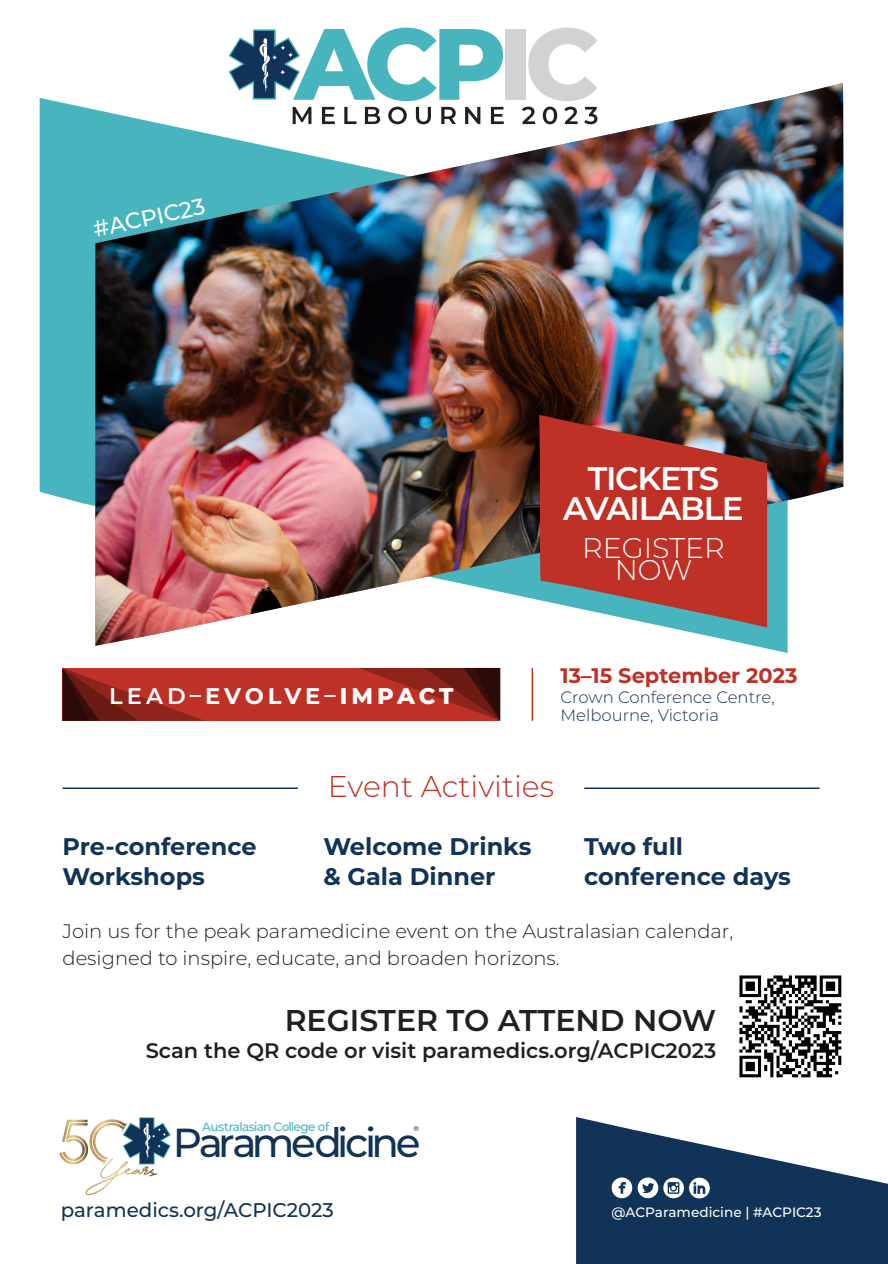
<style>
.page{position:relative;width:888px;height:1264px;background:#fff}
.page>*{position:absolute;margin:0;border:0;box-sizing:border-box;transform-origin:0 0}
.t1{font:500 40.5px "Montserrat";letter-spacing:-.08em;color:#123358}
.Title_02_Center{font:600 32.55px/29.5px "Montserrat";letter-spacing:-.04em;color:#fff;text-align:center}
.t2{font:600 30px "Montserrat";color:#231f20}
.Title_02_Center-2{font:300 30px "Montserrat";color:#bf3126}
.Title_03_Center{font:300 28.5px/22.8px "Montserrat";color:#fff;text-align:center}
.Title_03_Left{font:700 24px/30px "Montserrat";color:#123358}
.t3{font:600 22.65px "Montserrat";color:#fff}
.t4{font:500 22.65px "Montserrat";color:#fff}
.t5{font:600 21px "Montserrat";color:#231f20}
.Title_03_Left-2{font:700 21px "Montserrat";color:#bf3126}
.t6{font:500 19.8px "Montserrat";color:#123358}
.t7{font:300 19.5px/27px "Montserrat";color:#231f20}
.Title_03_Left-3{font:300 16.5px/18px "Montserrat";color:#123358}
.t8{font:500 13.65px "Montserrat";color:#fff}
.t9{font:500 12px "Montserrat";letter-spacing:-.05em;color:#46b4bd}
.t10{font:500 7.05px "Montserrat";color:#123358}
.s1{font-weight:700}
.s2{font-weight:800}
</style>
<div class="page">
<svg style="left:576px;top:1117px;width:312px;height:146px;fill:#123358"></svg>
<hr style="left:531px;top:668px;width:2px;height:52px;background:#bf3126">
<hr style="left:584px;top:787px;width:235px;height:2px;background:#123358">
<hr style="left:62px;top:787px;width:236px;height:2px;background:#123358">
<svg style="left:40px;top:98px;width:747px;height:555px;fill:#48b5be"></svg>
<img style="left:95px;top:83px;width:748px;height:562px">
<svg style="left:539px;top:415px;width:228px;height:212px;background:#a6463e"></svg>
<div style="left:63px;top:668px;width:437px;height:52px;background:#bf3126"></div>
<svg style="left:359px;top:668px;width:141px;height:52px"></svg>
<svg style="left:63px;top:668px;width:139px;height:52px"></svg>
<div style="left:506px;top:29px;width:20px;height:71px;background:#d1d2d4"></div>
<svg style="left:528px;top:28px;width:69px;height:73px"></svg>
<svg style="left:228px;top:28px;width:275px;height:73px"></svg>
<svg style="left:293px;top:107px;width:18px;height:17px"></svg>
<svg style="left:322px;top:107px;width:13px;height:17px"></svg>
<svg style="left:344px;top:107px;width:12px;height:17px"></svg>
<svg style="left:365px;top:107px;width:15px;height:17px"></svg>
<svg style="left:388px;top:107px;width:19px;height:17px"></svg>
<svg style="left:416px;top:107px;width:15px;height:17px"></svg>
<svg style="left:441px;top:107px;width:15px;height:17px"></svg>
<svg style="left:465px;top:107px;width:15px;height:17px"></svg>
<svg style="left:491px;top:107px;width:13px;height:17px"></svg>
<svg style="left:522px;top:107px;width:13px;height:17px"></svg>
<svg style="left:543px;top:107px;width:14px;height:17px"></svg>
<svg style="left:564px;top:107px;width:13px;height:17px"></svg>
<svg style="left:584px;top:107px;width:13px;height:17px"></svg>
<svg style="left:59px;top:1117px;width:112px;height:77px"></svg>
<svg style="left:611px;top:1177px;width:99px;height:21px"></svg>
<svg style="left:886px;top:1258px;width:2px;height:6px"></svg>
<img style="left:739px;top:975px;width:103px;height:103px">
<p class="t4" style="left:90px;top:214px;width:115px;rotate:-12deg">#ACPIC23</p>
<p class="t3" style="left:109px;top:680px;width:346px">LEAD–<span class="s1">EVOLVE</span>–<span class="s2">IMPACT</span></p>
<p class="Title_02_Center" style="left:563px;top:462px;width:182px">TICKETS<br>AVAILABLE</p>
<p class="Title_03_Center" style="left:582px;top:535px;width:144px">REGISTER<br>NOW</p>
<p class="Title_03_Left-2" style="left:560px;top:660px;width:239px">13–15 September 2023</p>
<p class="Title_03_Left-3" style="left:560px;top:687px;width:216px">Crown Conference Centre,<br>Melbourne, Victoria</p>
<p class="Title_02_Center-2" style="left:328px;top:765px;width:228px">Event Activities</p>
<p class="Title_03_Left" style="left:62px;top:830px;width:196px">Pre-conference<br>Workshops</p>
<p class="Title_03_Left" style="left:323px;top:830px;width:209px">Welcome Drinks &amp; Gala Dinner</p>
<p class="Title_03_Left" style="left:584px;top:830px;width:208px">Two full conference days</p>
<p class="t7" style="left:62px;top:916px;width:672px">Join us for the peak paramedicine event on the Australasian calendar, designed to inspire, educate, and broaden horizons.</p>
<p class="t2" style="left:285px;top:998px;width:433px">REGISTER TO ATTEND NOW</p>
<p class="t5" style="left:146px;top:1035px;width:572px">Scan the QR code or visit paramedics.org/ACPIC2023</p>
<p class="t9" style="left:202px;top:1118px;width:128px">Australasian College of</p>
<p class="t10" style="left:413px;top:1123px;width:7px">®</p>
<p class="t1" style="left:173px;top:1113px;width:249px">Paramedicine</p>
<p class="t6" style="left:61px;top:1195px;width:275px">paramedics.org/ACPIC2023</p>
<p class="t8" style="left:611px;top:1201px;width:211px">@ACParamedicine | #ACPIC23</p>
</div>
